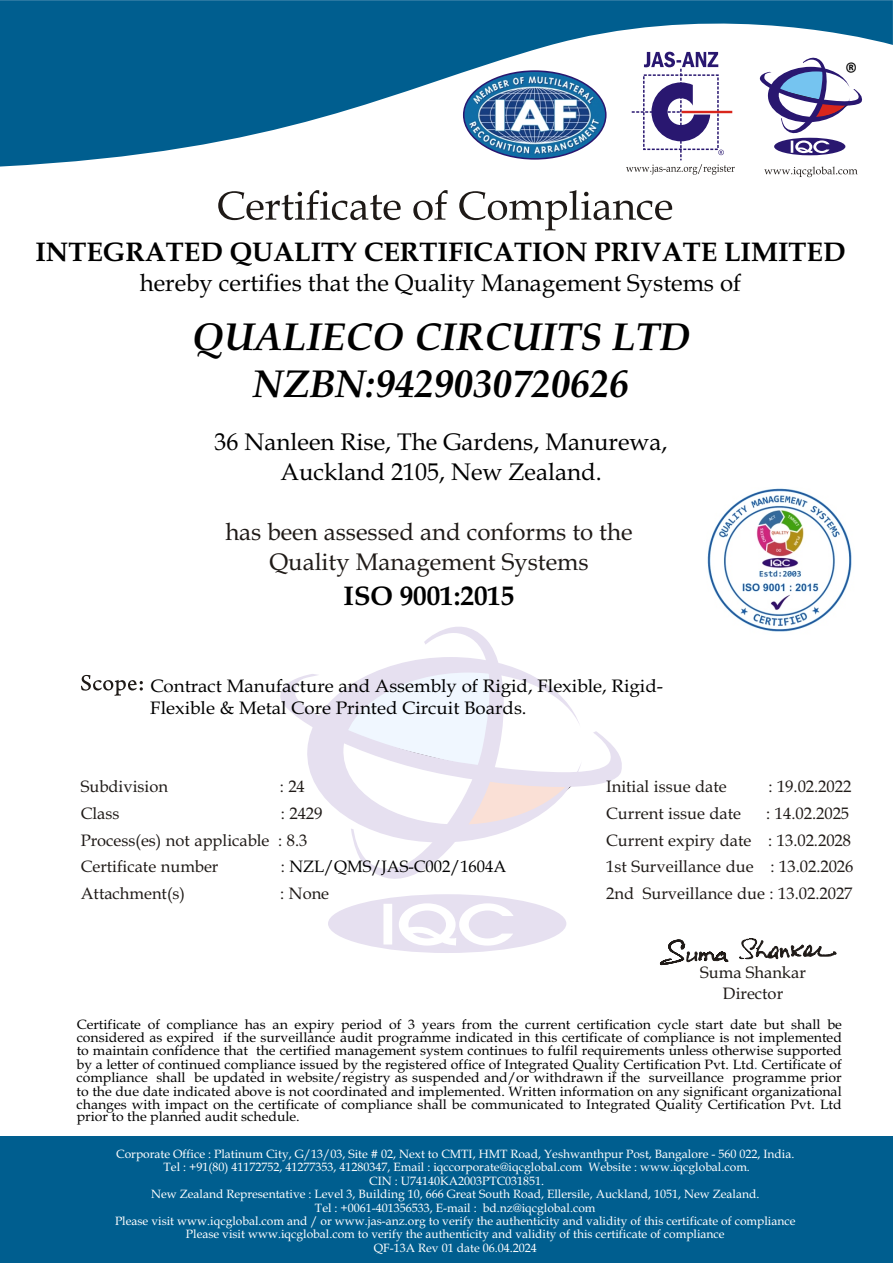
<style>
.page{position:relative;width:894px;height:1263px;background:#fff}
.page>*{position:absolute;margin:0;border:0;box-sizing:border-box;transform-origin:0 0}
.t1{font:italic 700 39px/47px "Book Antiqua";color:#000;text-align:center}
.t2{font:700 27px "Book Antiqua";color:#000}
.t3{font:27px "Calibri";color:#000;scale:.94 1}
.t4{font:24px/29.8px "Book Antiqua";color:#000;text-align:center}
.t5{font:24px/29.8px "Book Antiqua";color:#1f1a17;text-align:center}
.t6{font:18px/22.4px "Book Antiqua";color:#000;scale:1.04 1}
.t7{font:16.5px/26.7px "Book Antiqua";color:#1f1a17}
.t8{font:16.5px "Book Antiqua";color:#000}
.t9{font:13.5px/13.4px "Book Antiqua";color:#000;text-align:justify;scale:1.04 1}
.t10{font:13.5px "Book Antiqua";color:#1f4a7d;scale:1.04 1}
.t11{font:12px/13.4px "Book Antiqua";color:#fff;text-align:center}
.s1{color:#1f1a17}
</style>
<div class="page">
<svg style="left:280px;top:668px;width:342px;height:160px"></svg>
<svg style="left:351px;top:627px;width:163px;height:252px"></svg>
<div style="left:328px;top:894px;width:238px;height:59px;background:#e6e0f0;border-radius:50%"></div>
<svg style="left:383px;top:903px;width:130px;height:43px"></svg>
<svg style="left:0;top:0;width:893px;height:167px;fill:#005e8f"></svg>
<svg style="left:218px;top:190px;width:183px;height:30px"></svg>
<svg style="left:413px;top:190px;width:35px;height:30px"></svg>
<svg style="left:459px;top:190px;width:213px;height:40px"></svg>
<svg style="left:81px;top:675px;width:62px;height:21px"></svg>
<svg style="left:774px;top:138px;width:71px;height:17px"></svg>
<svg style="left:760px;top:53px;width:103px;height:100px"></svg>
<svg style="left:764px;top:167px;width:94px;height:10px"></svg>
<img style="left:464px;top:71px;width:142px;height:88px;border-radius:50%">
<div style="left:463px;top:70px;width:144px;height:90px;border:2px solid #291770;border-radius:50%"></div>
<svg style="left:626px;top:52px;width:109px;height:123px"></svg>
<div style="left:0;top:1137px;width:893px;height:126px;background:#005e8f"></div>
<svg style="left:660px;top:939px;width:68px;height:26px"></svg>
<svg style="left:739px;top:938px;width:98px;height:21px"></svg>
<img style="left:707px;top:488px;width:145px;height:144px">
<h2 class="t3" style="left:845px;top:61px;width:15px">®</h2>
<h2 class="t2" style="left:35px;top:241px;width:812px">INTEGRATED QUALITY CERTIFICATION PRIVATE LIMITED</h2>
<h3 class="t4" style="left:140px;top:270px;width:603px">hereby certifies that the Quality Management Systems of</h3>
<h1 class="t1" style="left:192px;top:318px;width:500px">QUALIECO CIRCUITS LTD<br>NZBN:9429030720626</h1>
<h3 class="t4" style="left:215px;top:430px;width:454px">36 Nanleen Rise, The Gardens, Manurewa,<br>Auckland 2105, New Zealand.</h3>
<h3 class="t5" style="left:225px;top:520px;width:409px">has been assessed and conforms to the<br>Quality Management Systems</h3>
<h2 class="t2" style="left:344px;top:586px;width:172px">ISO 9001:2015</h2>
<h3 class="t6" style="left:150px;top:674px;width:495px">Contract Manufacture and Assembly of Rigid, Flexible, Rigid-<br>Flexible &amp; Metal Core Printed Circuit Boards.</h3>
<p class="t7" style="left:81px;top:775px;width:89px">Subdivision</p>
<p class="t7" style="left:280px;top:775px;width:27px">: 24</p>
<p class="t7" style="left:81px;top:802px;width:40px">Class</p>
<p class="t7" style="left:81px;top:802px;width:243px;text-indent:200px">: 2429<br>Process(es) not applicable : 8.3<br>Certificate number</p>
<p class="t8" style="left:281px;top:860px;width:227px"><span class="s1">:</span> NZL/QMS/JAS-C002/1604A</p>
<p class="t7" style="left:81px;top:882px;width:106px">Attachment(s)</p>
<p class="t7" style="left:280px;top:882px;width:50px">: None</p>
<p class="t7" style="left:606px;top:775px;width:136px">Initial issue date<br>Current issue date</p>
<p class="t7" style="left:768px;top:775px;width:84px">: 19.02.2022</p>
<p class="t7" style="left:606px;top:802px;width:249px;text-indent:160px">: 14.02.2025<br>Current expiry date : 13.02.2028<br>1st Surveillance due : 13.02.2026<br>2nd Surveillance due : 13.02.2027</p>
<p class="t7" style="left:700px;top:964px;width:107px;line-height:20.4px;text-align:center">Suma Shankar<br>Director</p>
<p class="t9" style="left:77px;top:1019px;width:737px">Certificate of compliance has an expiry period of 3 years from the current certification cycle start date but shall be considered as expired if the surveillance audit programme indicated in this certificate of compliance is not implemented to maintain confidence that the certified management system continues to fulfil requirements unless otherwise supported by a letter of continued compliance issued by the registered office of Integrated Quality Certification Pvt. Ltd Certificate of compliance shall be updated in website/registry as suspended and/or withdrawn if the surveillance programme prior to the due date indicated above is not coordinated and implemented. Written information on any significant organizational changes with impact on the certificate of compliance shall be communicated to Integrated Quality Certification Pvt. Ltd</p>
<p class="t10" style="left:754px;top:1059px;width:5px">.</p>
<p class="t9" style="left:77px;top:1111px;width:216px">prior to the planned audit schedule.</p>
<p class="t11" style="left:116px;top:1149px;width:680px">Corporate Office : Platinum City, G/13/03, Site # 02, Next to CMTI, HMT Road, Yeshwanthpur Post, Bangalore - 560 022, India.<br>Tel : +91(80) 41172752, 41277353, 41280347, Email : iqccorporate@iqcglobal.com Website : www.iqcglobal.com.</p>
<p class="t11" style="left:151px;top:1189px;width:610px">New Zealand Representative : Level 3, Building 10, 666 Great South Road, Ellersile, Auckland, 1051, New Zealand.</p>
<p class="t11" style="left:186px;top:1229px;width:540px">Please visit www.iqcglobal.com to verify the authenticity and validity of this certificate of compliance</p>
<p class="t11" style="left:369px;top:1175px;width:177px">CIN : U74140KA2003PTC031851.</p>
<p class="t11" style="left:115px;top:1202px;width:682px">Tel : +0061-401356533, E-mail : bd.nz@iqcglobal.com<br>Please visit www.iqcglobal.com and / or www.jas-anz.org to verify the authenticity and validity of this certificate of compliance</p>
<p class="t11" style="left:374px;top:1243px;width:164px">QF-13A Rev 01 date 06.04.2024</p>
</div>
